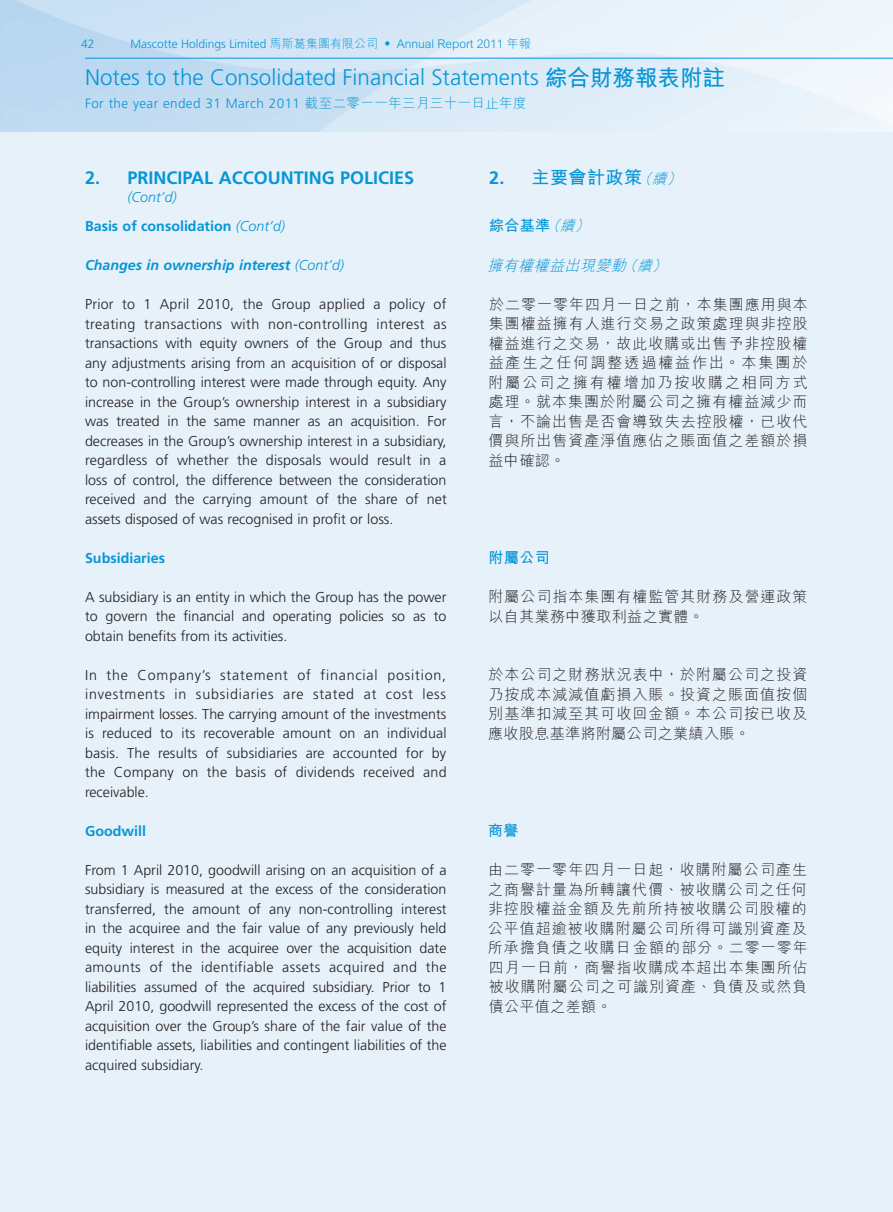
<style>
.page{position:relative;width:893px;height:1212px;background:#e6f1f9}
.page>*{position:absolute;margin:0;border:0;box-sizing:border-box;transform-origin:0 0}
.t1{font:300 22.5px "Frutiger LT Std";color:#0696d7}
.t2{font:700 18px "Frutiger LT Std";color:#0696d7}
.t3{font:700 18px "M Hei HK";letter-spacing:.03em;color:#0696d7}
.t4{font:300 15px/19.5px "M Hei HK";letter-spacing:.07em;color:#231f20;text-align:justify}
.t5{font:700 15px "M Hei HK";letter-spacing:.03em;color:#0696d7}
.t6{font:italic 300 15px "M Hei HK";color:#0696d7}
.t7{font:300 14.25px/19.5px "Frutiger LT Std";color:#231f20;text-align:justify}
.t8{font:700 14.25px/28.7px "Frutiger LT Std";color:#0696d7}
.t9{font:italic 700 14.25px "Frutiger LT Std";color:#0696d7}
.t10{font:300 13.5px "Frutiger LT Std";letter-spacing:.03em;color:#0696d7}
.t11{font:300 12px "M Hei HK";color:#0696d7}
.t12{font:300 12px "Frutiger LT Std";color:#0696d7}
.s1{font-family:"Frutiger LT Std"}
.s2{font-family:"M Hei HK";font-weight:700}
.s3{font-family:"M Hei HK"}
.s4{font-weight:300;font-style:italic}
.s5{font-weight:300}
.s6{font-weight:300;font-style:italic;font-size:14.25px}
.s7{font-size:14.25px}
</style>
<div class="page">
<img style="left:0;top:0;width:893px;height:132px">
<hr style="left:85px;top:58px;width:808px;height:1px;background:#0696d7">
<p class="t12" style="left:81px;top:37px;width:15px">42</p>
<p class="t11" style="left:131px;top:35px;width:402px"><span class="s1">Mascotte Holdings Limited</span> 馬斯葛集團有限公司 • Annual Report 2011 年報</p>
<h1 class="t1" style="left:85px;top:64px;width:642px">Notes to the Consolidated Financial Statements <span class="s2">綜合財務報表附註</span></h1>
<p class="t10" style="left:85px;top:96px;width:443px">For the year ended 31 March 2011 <span class="s3">截至二零一一年三月三十一日止年度</span></p>
<p class="t2" style="left:85px;top:167px;width:331px">2. PRINCIPAL ACCOUNTING POLICIES</p>
<p class="t8" style="left:85px;top:183px;width:201px;text-indent:43px"><span class="s4">(Cont’d)<br></span>Basis of consolidation <span class="s4">(Cont’d)</span></p>
<p class="t9" style="left:85px;top:257px;width:260px">Changes in ownership interest <span class="s5">(Cont’d)</span></p>
<p class="t7" style="left:85px;top:295px;width:363px">Prior to 1 April 2010, the Group applied a policy of treating transactions with non-controlling interest as transactions with equity owners of the Group and thus any adjustments arising from an acquisition of or disposal to non-controlling interest were made through equity. Any increase in the Group’s ownership interest in a subsidiary was treated in the same manner as an acquisition. For decreases in the Group’s ownership interest in a subsidiary, regardless of whether the disposals would result in a loss of control, the difference between the consideration received and the carrying amount of the share of net assets disposed of was recognised in profit or loss.</p>
<p class="t8" style="left:85px;top:543px;width:81px">Subsidiaries</p>
<p class="t7" style="left:85px;top:587px;width:363px">A subsidiary is an entity in which the Group has the power to govern the financial and operating policies so as to obtain benefits from its activities.</p>
<p class="t7" style="left:85px;top:665px;width:363px">In the Company’s statement of financial position, investments in subsidiaries are stated at cost less impairment losses. The carrying amount of the investments is reduced to its recoverable amount on an individual basis. The results of subsidiaries are accounted for by the Company on the basis of dividends received and receivable.</p>
<p class="t8" style="left:85px;top:816px;width:62px">Goodwill</p>
<p class="t7" style="left:85px;top:860px;width:363px">From 1 April 2010, goodwill arising on an acquisition of a subsidiary is measured at the excess of the consideration transferred, the amount of any non-controlling interest in the acquiree and the fair value of any previously held equity interest in the acquiree over the acquisition date amounts of the identifiable assets acquired and the liabilities assumed of the acquired subsidiary. Prior to 1<br>April 2010, goodwill represented the excess of the cost of acquisition over the Group’s share of the fair value of the identifiable assets, liabilities and contingent liabilities of the acquired subsidiary.</p>
<p class="t3" style="left:489px;top:164px;width:199px"><span class="s1">2.</span> 主要會計政策<span class="s6">（續）</span></p>
<p class="t5" style="left:489px;top:215px;width:107px">綜合基準<span class="s6">（續）</span></p>
<p class="t6" style="left:487px;top:254px;width:185px">擁有權權益出現變動<span class="s7">（續）</span></p>
<p class="t4" style="left:489px;top:294px;width:321px">於二零一零年四月一日之前，本集團應用與本集團權益擁有人進行交易之政策處理與非控股權益進行之交易，故此收購或出售予非控股權益產生之任何調整透過權益作出。本集團於附屬公司之擁有權增加乃按收購之相同方式處理。就本集團於附屬公司之擁有權益減少而言，不論出售是否會導致失去控股權，已收代價與所出售資產淨值應佔之賬面值之差額於損益中確認。</p>
<p class="t5" style="left:489px;top:547px;width:63px">附屬公司</p>
<p class="t4" style="left:488px;top:586px;width:320px">附屬公司指本集團有權監管其財務及營運政策以自其業務中獲取利益之實體。</p>
<p class="t4" style="left:488px;top:664px;width:321px">於本公司之財務狀況表中，於附屬公司之投資乃按成本減減值虧損入賬。投資之賬面值按個別基準扣減至其可收回金額。本公司按已收及應收股息基準將附屬公司之業績入賬。</p>
<p class="t5" style="left:488px;top:820px;width:32px">商譽</p>
<p class="t4" style="left:488px;top:859px;width:322px">由二零一零年四月一日起，收購附屬公司產生之商譽計量為所轉讓代價、被收購公司之任何非控股權益金額及先前所持被收購公司股權的公平值超逾被收購附屬公司所得可識別資產及所承擔負債之收購日金額的部分。二零一零年四月一日前，商譽指收購成本超出本集團所佔被收購附屬公司之可識別資產、負債及或然負債公平值之差額。</p>
</div>
